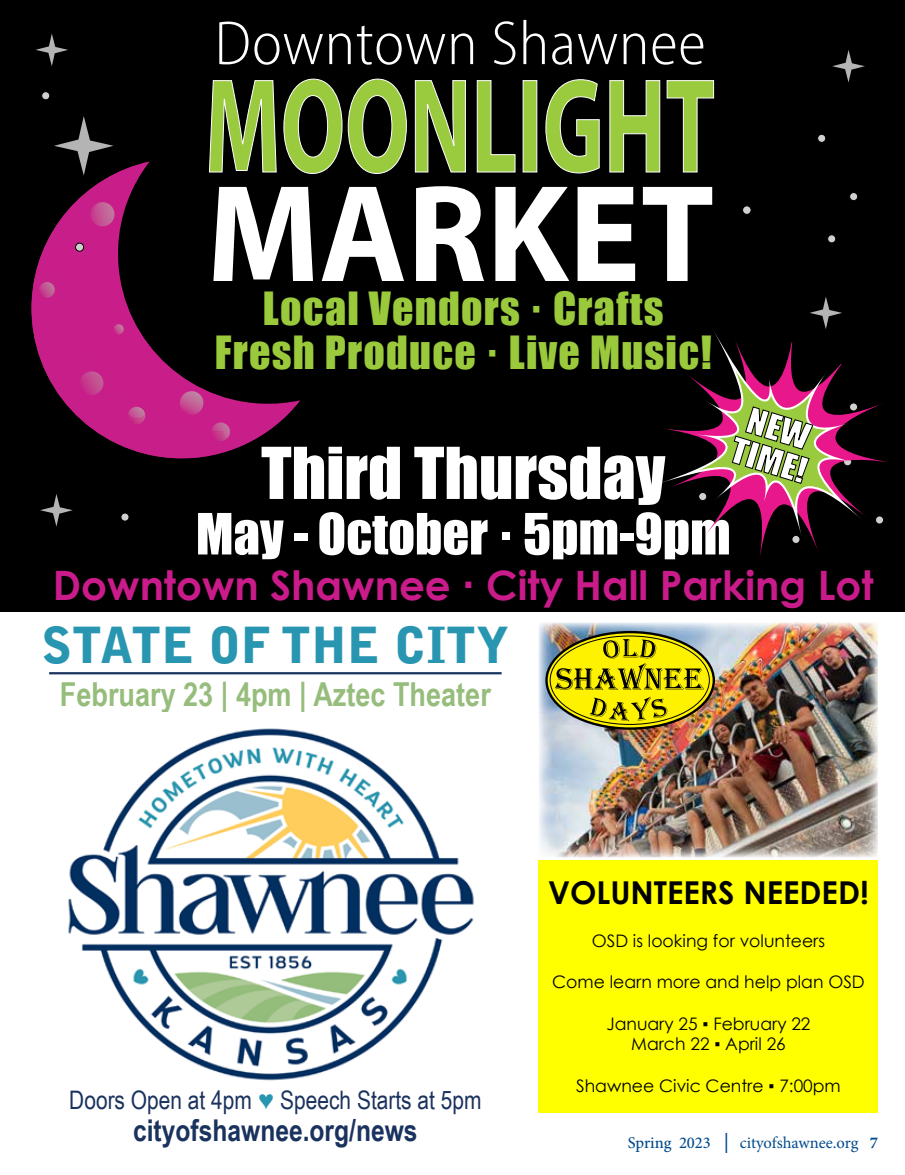
<style>
.page{position:relative;width:905px;height:1175px;background:#fff}
.page>*{position:absolute;margin:0;border:0;box-sizing:border-box;transform-origin:0 0}
.t1{font:66px "Impact";color:#fff}
.t2{font:300 semi-condensed 62.7px "Myriad Pro";letter-spacing:.01em;color:#fff}
.t3{font:52.5px "Impact";color:#fff}
.t4{font:900 49.5px "Bell Gothic Std";color:#2896b0}
.t5{font:42px/43.5px "Impact";letter-spacing:.03em;color:#9aca3c;text-align:center}
.t6{font:700 40.5px "Century Gothic";color:#ca1b8a}
.t7{font:700 33px "Arial Narrow";color:#96bd7c}
.t8{font:700 31.5px "Century Gothic";color:#000}
.t9{font:700 30px "Arial Narrow";color:#1a325e}
.t10{font:25.5px "Arial Narrow";color:#1a325e}
.t11{font:17.25px/20.7px "Century Gothic";color:#000;text-align:center}
.t12{font:16.5px "Minion Pro";letter-spacing:-.005em;color:#004b8d}
.s1{font-family:"Franklin Gothic";font-weight:500;font-stretch:condensed;color:#2896b0}
.s2{font-weight:500}
.s3{font-family:"Arial Narrow"}
.s4{font-weight:700}
</style>
<div class="page">
<div style="left:0;top:0;width:904px;height:611px;background:#000"></div>
<svg style="left:209px;top:80px;width:67px;height:82px"></svg>
<svg style="left:283px;top:79px;width:59px;height:95px"></svg>
<svg style="left:348px;top:79px;width:58px;height:95px"></svg>
<svg style="left:415px;top:80px;width:50px;height:92px"></svg>
<svg style="left:477px;top:80px;width:38px;height:92px"></svg>
<div style="left:523px;top:80px;width:14px;height:92px;background:#9aca3e"></div>
<svg style="left:546px;top:79px;width:53px;height:94px"></svg>
<svg style="left:609px;top:80px;width:51px;height:92px"></svg>
<svg style="left:666px;top:80px;width:48px;height:92px"></svg>
<svg style="left:300px;top:187px;width:13px;height:94px"></svg>
<svg style="left:322px;top:187px;width:82px;height:94px"></svg>
<svg style="left:416px;top:186px;width:68px;height:95px"></svg>
<svg style="left:495px;top:187px;width:74px;height:94px"></svg>
<svg style="left:577px;top:187px;width:58px;height:94px"></svg>
<svg style="left:643px;top:187px;width:69px;height:94px"></svg>
<svg style="left:54px;top:116px;width:59px;height:46px"></svg>
<svg style="left:832px;top:50px;width:32px;height:33px"></svg>
<svg style="left:31px;top:162px;width:269px;height:297px"></svg>
<svg style="left:90px;top:202px;width:25px;height:24px"></svg>
<img style="left:80px;top:371px;width:24px;height:24px">
<svg style="left:128px;top:407px;width:18px;height:11px"></svg>
<img style="left:128px;top:414px;width:17px;height:10px">
<img style="left:211px;top:431px;width:16px;height:10px">
<img style="left:39px;top:282px;width:16px;height:16px">
<svg style="left:810px;top:297px;width:32px;height:28px"></svg>
<svg style="left:40px;top:494px;width:33px;height:32px"></svg>
<svg style="left:35px;top:33px;width:33px;height:33px"></svg>
<div style="left:75px;top:243px;width:9px;height:8px;background:#d0d1cf;border-radius:50%"></div>
<div style="left:75px;top:243px;width:9px;height:8px;border:1px solid #000;border-radius:50%"></div>
<div style="left:817px;top:134px;width:8px;height:8px;background:#d0d1cf;border-radius:50%"></div>
<div style="left:817px;top:134px;width:8px;height:8px;border:1px solid #000;border-radius:50%"></div>
<div style="left:121px;top:513px;width:8px;height:8px;background:#d0d1cf;border-radius:50%"></div>
<div style="left:121px;top:513px;width:8px;height:8px;border:1px solid #000;border-radius:50%"></div>
<div style="left:42px;top:92px;width:8px;height:8px;background:#d0d1cf;border-radius:50%"></div>
<div style="left:42px;top:92px;width:8px;height:8px;border:1px solid #000;border-radius:50%"></div>
<div style="left:742px;top:206px;width:9px;height:8px;background:#d0d1cf;border-radius:50%"></div>
<div style="left:742px;top:206px;width:9px;height:8px;border:1px solid #000;border-radius:50%"></div>
<div style="left:849px;top:192px;width:8px;height:9px;background:#d0d1cf;border-radius:50%"></div>
<div style="left:849px;top:192px;width:8px;height:9px;border:1px solid #000;border-radius:50%"></div>
<div style="left:827px;top:235px;width:8px;height:8px;background:#d0d1cf;border-radius:50%"></div>
<div style="left:827px;top:235px;width:8px;height:8px;border:1px solid #000;border-radius:50%"></div>
<div style="left:539px;top:859px;width:339px;height:253px;background:#ff0"></div>
<img style="left:539px;top:622px;width:339px;height:235px">
<svg style="left:546px;top:632px;width:167px;height:96px;background:#dacf00"></svg>
<div style="left:545px;top:631px;width:170px;height:98px;border:2px solid #000;border-radius:50%"></div>
<svg style="left:589px;top:696px;width:78px;height:25px;background:#c2b800"></svg>
<svg style="left:555px;top:639px;width:149px;height:51px;background:#bdb307"></svg>
<svg style="left:759px;top:403px;width:130px;height:155px"></svg>
<svg style="left:656px;top:325px;width:206px;height:213px"></svg>
<svg style="left:693px;top:363px;width:166px;height:165px"></svg>
<img style="left:68px;top:728px;width:406px;height:353px">
<hr style="left:49px;top:672px;width:452px;height:2px;background:#1a325e">
<h2 class="t2" style="left:214px;top:6px;width:492px">Downtown Shawnee</h2>
<h3 class="t5" style="left:215px;top:286px;width:498px">Local Vendors Crafts<br>Fresh Produce Live Music!</h3>
<h1 class="t1" style="left:261px;top:422px;width:405px">Third Thursday</h1>
<h3 class="t3" style="left:196px;top:493px;width:536px">May - October 5pm-9pm</h3>
<h3 class="t6" style="left:53px;top:555px;width:822px">Downtown Shawnee City Hall Parking Lot</h3>
<h3 class="t4" style="left:42px;top:617px;width:469px">STATE OF THE CITY</h3>
<h3 class="t7" style="left:60px;top:669px;width:432px">February 23 | 4pm | Aztec Theater</h3>
<h3 class="t10" style="left:69px;top:1081px;width:413px">Doors Open at 4pm <span class="s1">♥</span> Speech Starts at 5pm</h3>
<h3 class="t9" style="left:133px;top:1107px;width:286px">cityofshawnee.org/news</h3>
<h3 class="t8" style="left:548px;top:869px;width:322px">VOLUNTEERS NEEDED!</h3>
<p class="t11" style="left:591px;top:929px;width:235px">OSD is looking for volunteers</p>
<p class="t11" style="left:552px;top:971px;width:314px">Come learn more and help plan OSD</p>
<p class="t11" style="left:606px;top:1012px;width:206px">January 25 ▪ February 22<br>March 22 ▪ April 26</p>
<p class="t11" style="left:576px;top:1074px;width:266px">Shawnee Civic Centre ▪ 7:00pm</p>
<p class="t12" style="left:627px;top:1131px;width:252px"><span class="s2">Spring 2023</span> <span class="s3">│</span> cityofshawnee.org <span class="s4">7</span></p>
</div>
